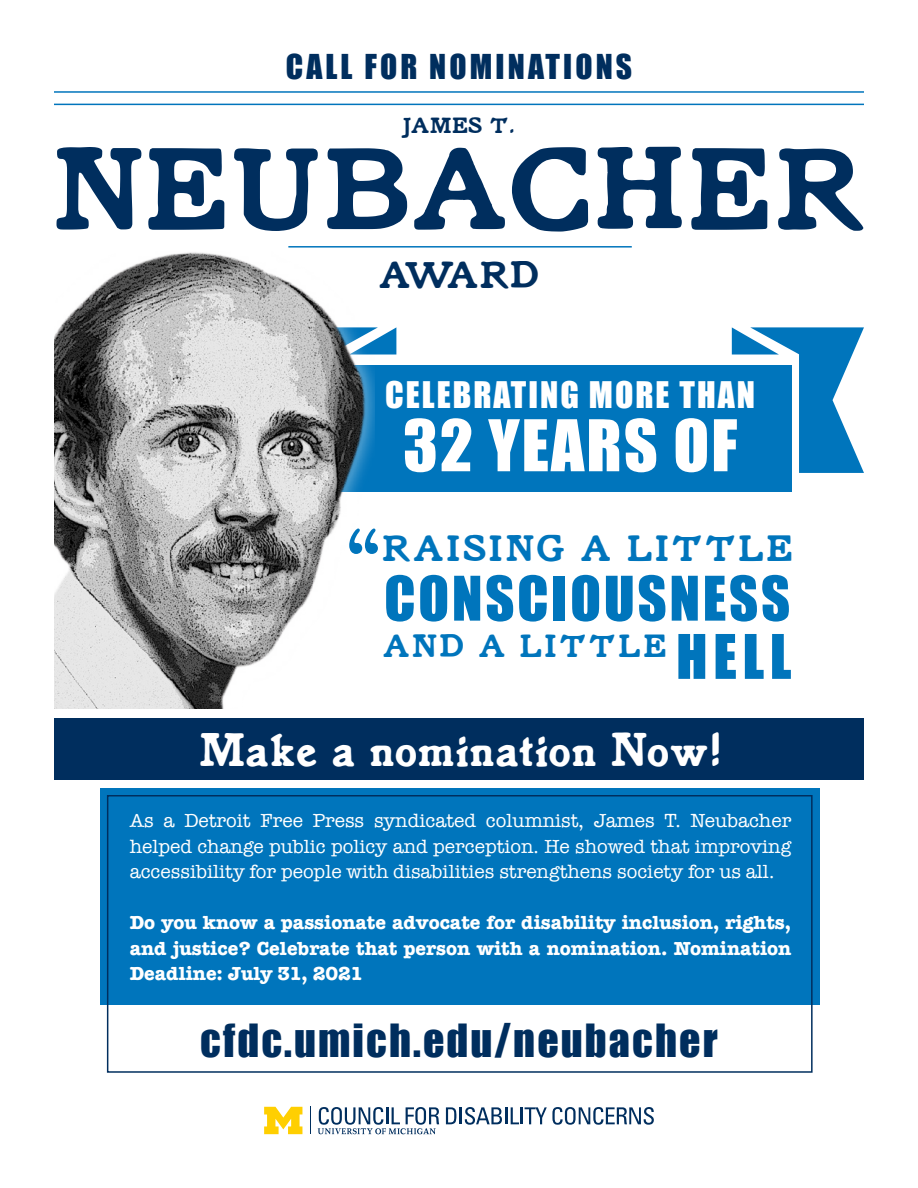
<style>
.page{position:relative;width:918px;height:1188px;background:#fff}
.page>*{position:absolute;margin:0;border:0;box-sizing:border-box;transform-origin:0 0}
.t1{font:111px "Knorke";letter-spacing:.045em;color:#002e5e}
.t2{font:65.85px "Impact";letter-spacing:.03em;color:#fff}
.t3{font:56.7px "Impact";letter-spacing:.045em;color:#0075bc}
.t4{font:45px "Knorke";letter-spacing:.03em;color:#fff}
.t5{font:42px "Impact";letter-spacing:.05em;color:#002e5e}
.t6{font:36px "Knorke";letter-spacing:-.025em;color:#002e5e}
.t7{font:34.95px "Knorke";letter-spacing:.1em;color:#0075bc}
.t8{font:33.6px "Impact";letter-spacing:.06em;color:#fff}
.t9{font:31.5px "Impact";letter-spacing:.1em;color:#002e5e}
.t10{font:30.6px "Knorke";letter-spacing:.11em;color:#0075bc}
.t11{font:21px "Knorke";letter-spacing:.05em;color:#002e5e}
.t12{font:19.5px/25.5px "American Typewriter";color:#fff;text-align:justify}
.t13{font:700 19.5px/25.5px "American Typewriter";color:#fff;text-align:justify}
.s1{font-family:"Impact";font-size:56.7px}
</style>
<div class="page">
<div style="left:336px;top:365px;width:456px;height:126px;background:#0075bc"></div>
<svg style="left:375px;top:327px;width:21px;height:28px"></svg>
<svg style="left:732px;top:327px;width:132px;height:146px"></svg>
<svg style="left:375px;top:529px;width:3px;height:24px"></svg>
<div style="left:54px;top:718px;width:810px;height:62px;background:#002e5e"></div>
<hr style="left:54px;top:91px;width:810px;height:2px;background:#0075bc">
<hr style="left:54px;top:104px;width:810px;height:1px;background:#0075bc">
<hr style="left:288px;top:246px;width:344px;height:2px;background:#0075bc">
<div style="left:100px;top:788px;width:720px;height:217px;background:#0075bc"></div>
<div style="left:107px;top:795px;width:706px;height:278px;border:2px solid #002e5e"></div>
<svg style="left:310px;top:1107px;width:1px;height:27px"></svg>
<svg style="left:264px;top:1107px;width:38px;height:27px"></svg>
<svg style="left:318px;top:1107px;width:121px;height:27px"></svg>
<svg style="left:446px;top:1107px;width:208px;height:18px"></svg>
<img style="left:54px;top:252px;width:321px;height:456px">
<h3 class="t9" style="left:286px;top:42px;width:348px">CALL FOR NOMINATIONS</h3>
<p class="t11" style="left:403px;top:113px;width:113px">JAMES T.</p>
<h1 class="t1" style="left:54px;top:124px;width:811px">NEUBACHER</h1>
<h3 class="t6" style="left:379px;top:254px;width:161px">AWARD</h3>
<h3 class="t8" style="left:385px;top:369px;width:371px">CELEBRATING MORE THAN</h3>
<h2 class="t2" style="left:403px;top:394px;width:336px">32 YEARS OF</h2>
<h3 class="t7" style="left:382px;top:528px;width:412px">RAISING A LITTLE</h3>
<h3 class="t3" style="left:384px;top:554px;width:408px">CONSCIOUSNESS</h3>
<h3 class="t10" style="left:383px;top:628px;width:410px">AND A LITTLE <span class="s1">HELL</span></h3>
<h3 class="t4" style="left:199px;top:723px;width:524px">Make a nomination Now!</h3>
<p class="t12" style="left:130px;top:807px;width:663px">As a Detroit Free Press syndicated columnist, James T. Neubacher helped change public policy and perception. He showed that improving accessibility for people with disabilities strengthens society for us all.</p>
<p class="t13" style="left:130px;top:909px;width:663px">Do you know a passionate advocate for disability inclusion, rights, and justice? Celebrate that person with a nomination. Nomination Deadline: July 31, 2021</p>
<h3 class="t5" style="left:200px;top:1008px;width:519px">cfdc.umich.edu/neubacher</h3>
</div>
